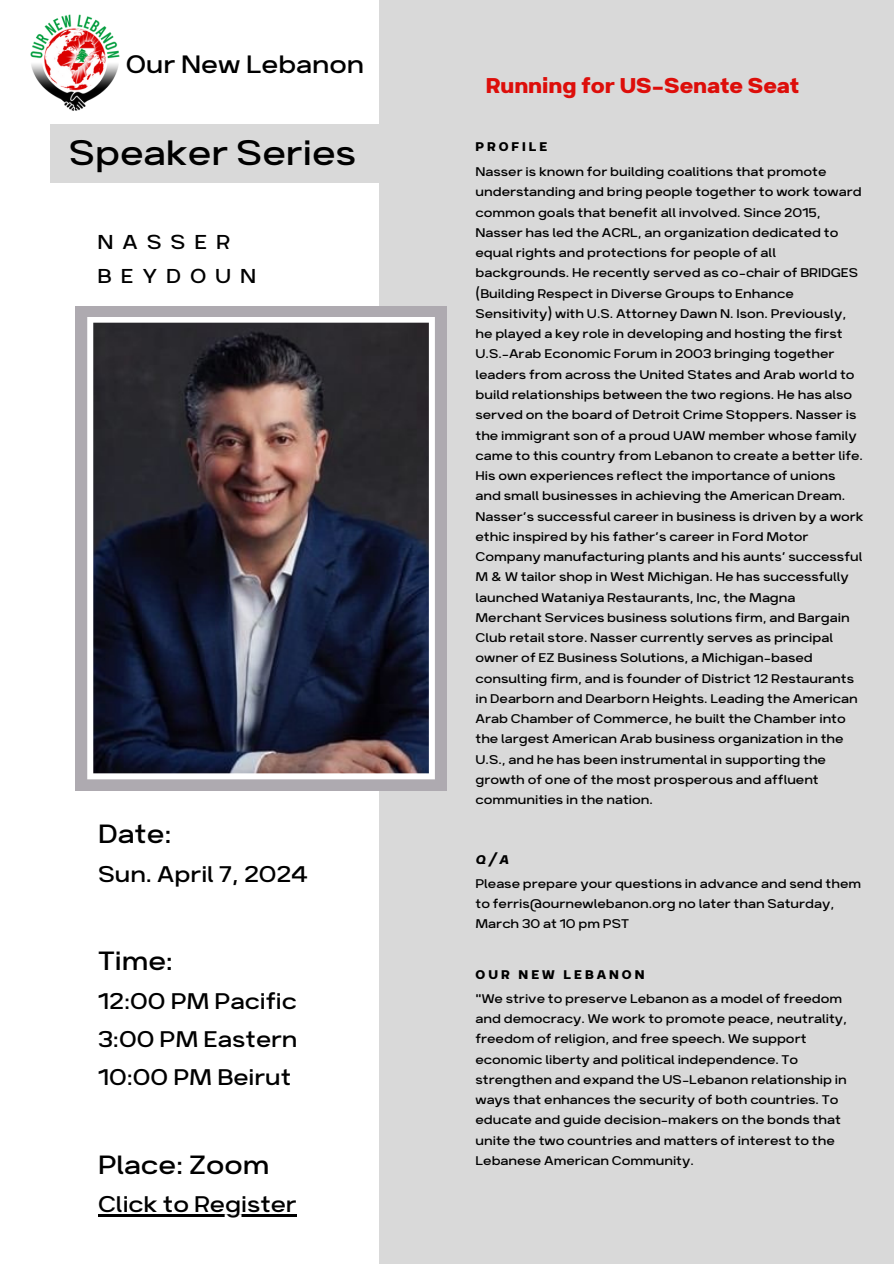
<style>
.page{position:relative;width:894px;height:1264px;background:#fff}
.page>*{position:absolute;margin:0;border:0;box-sizing:border-box;transform-origin:0 0}
.t1{font:300 42px "Breul Grotesk A";color:#000}
.t2{font:300 31.5px "Breul Grotesk A";color:#000}
.t3{font:300 30px "Breul Grotesk A";color:#000}
.t4{font:300 27px "Breul Grotesk A";color:#000}
.t5{font:700 25.5px "Breul Grotesk A";color:#dd0e0a}
.t6{font:300 24px/33.8px "Breul Grotesk A";letter-spacing:.37em;color:#000}
.t7{font:300 15px/20.2px "Breul Grotesk A";color:#000}
.t8{font:700 15px "Breul Grotesk A";letter-spacing:.2em;color:#000}
.t9{font:italic 700 15px "Breul Grotesk A";color:#000}
</style>
<div class="page">
<div style="left:51px;top:124px;width:350px;height:59px;background:#d9d9d9"></div>
<div style="left:379px;top:0;width:514px;height:1263px;background:#d9d9d9"></div>
<div style="left:75px;top:306px;width:371px;height:484px;background:#aeaab0"></div>
<svg style="left:87px;top:317px;width:347px;height:462px;background:#3d3a45"></svg>
<img style="left:30px;top:14px;width:90px;height:97px">
<hr style="left:98px;top:1214px;width:199px;height:2px;background:#000">
<p class="t3" style="left:126px;top:41px;width:240px">Our New Lebanon</p>
<p class="t1" style="left:69px;top:120px;width:289px">Speaker Series</p>
<p class="t6" style="left:98px;top:223px;width:160px">NASSER<br>BEYDOUN</p>
<p class="t2" style="left:98px;top:810px;width:75px">Date:</p>
<p class="t4" style="left:98px;top:853px;width:211px">Sun. April 7, 2024</p>
<p class="t2" style="left:98px;top:937px;width:76px">Time:</p>
<p class="t4" style="left:98px;top:980px;width:200px">12:00 PM Pacific</p>
<p class="t4" style="left:98px;top:1018px;width:201px">3:00 PM Eastern</p>
<p class="t4" style="left:98px;top:1056px;width:195px">10:00 PM Beirut</p>
<p class="t2" style="left:98px;top:1140px;width:173px">Place: Zoom</p>
<p class="t4" style="left:98px;top:1183px;width:200px">Click to Register</p>
<p class="t5" style="left:485px;top:64px;width:315px">Running for US-Senate Seat</p>
<p class="t8" style="left:475px;top:134px;width:73px">PROFILE</p>
<p class="t7" style="left:475px;top:160px;width:390px">Nasser is known for building coalitions that promote understanding and bring people together to work toward common goals that benefit all involved. Since 2015, Nasser has led the ACRL, an organization dedicated to equal rights and protections for people of all backgrounds. He recently served as co-chair of BRIDGES (Building Respect in Diverse Groups to Enhance Sensitivity) with U.S. Attorney Dawn N. Ison. Previously, he played a key role in developing and hosting the first U.S.-Arab Economic Forum in 2003 bringing together leaders from across the United States and Arab world to build relationships between the two regions. He has also served on the board of Detroit Crime Stoppers. Nasser is the immigrant son of a proud UAW member whose family came to this country from Lebanon to create a better life.<br>His own experiences reflect the importance of unions and small businesses in achieving the American Dream.<br>Nasser’s successful career in business is driven by a work ethic inspired by his father’s career in Ford Motor Company manufacturing plants and his aunts’ successful M &amp; W tailor shop in West Michigan. He has successfully launched Wataniya Restaurants, Inc, the Magna Merchant Services business solutions firm, and Bargain Club retail store. Nasser currently serves as principal owner of EZ Business Solutions, a Michigan-based consulting firm, and is founder of District 12 Restaurants in Dearborn and Dearborn Heights. Leading the American Arab Chamber of Commerce, he built the Chamber into the largest American Arab business organization in the U.S., and he has been instrumental in supporting the growth of one of the most prosperous and affluent communities in the nation.</p>
<p class="t9" style="left:475px;top:846px;width:35px">Q/A</p>
<p class="t7" style="left:475px;top:872px;width:387px">Please prepare your questions in advance and send them to ferris@ournewlebanon.org no later than Saturday,<br>March 30 at 10 pm PST</p>
<p class="t8" style="left:475px;top:961px;width:170px">OUR NEW LEBANON</p>
<p class="t7" style="left:475px;top:987px;width:373px">"We strive to preserve Lebanon as a model of freedom and democracy. We work to promote peace, neutrality, freedom of religion, and free speech. We support economic liberty and political independence. To strengthen and expand the US-Lebanon relationship in ways that enhances the security of both countries. To educate and guide decision-makers on the bonds that unite the two countries and matters of interest to the Lebanese American Community.</p>
</div>
